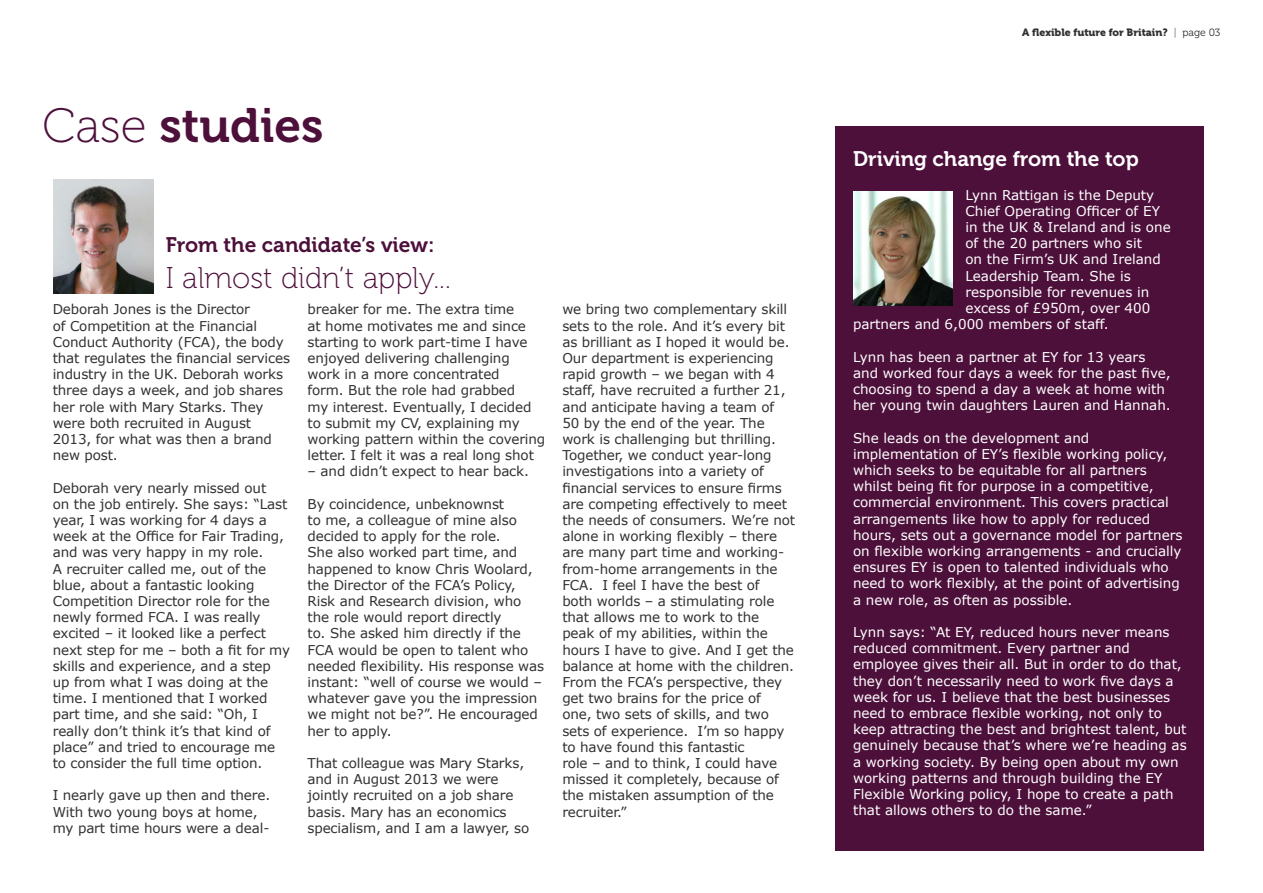
<style>
.page{position:relative;width:1263px;height:893px;background:#fff}
.page>*{position:absolute;margin:0;border:0;box-sizing:border-box;transform-origin:0 0}
.t1{font:48px "Museo 700";color:#4d103b}
.t2{font:30px "Museo 100";color:#4d103b}
.t3{font:21px "Museo 700";color:#4d103b}
.t4{font:21px "Museo 700";color:#fff}
.t5{font:13.5px/16.2px "Verdana";letter-spacing:-.01em;color:#313133}
.t6{font:13.5px/16.2px "Verdana";color:#fff}
.t7{font:10.5px "Museo 900";color:#313133}
.s1{font-family:"Museo 100"}
.s2{font-family:"Museo 300"}
</style>
<div class="page">
<div style="left:836px;top:126px;width:368px;height:724px;background:#4d103b"></div>
<img style="left:53px;top:179px;width:100px;height:114px">
<img style="left:853px;top:191px;width:99px;height:114px">
<h1 class="t1" style="left:43px;top:99px;width:283px"><span class="s1">Case</span> studies</h1>
<h3 class="t3" style="left:166px;top:233px;width:270px">From the candidate’s view:</h3>
<h2 class="t2" style="left:166px;top:262px;width:287px">I almost didn’t apply...</h2>
<p class="t5" style="left:53px;top:301px;width:239px">Deborah Jones is the Director<br>of Competition at the Financial<br>Conduct Authority (FCA), the body that regulates the financial services industry in the UK. Deborah works three days a week, and job shares her role with Mary Starks. They were both recruited in August<br>2013, for what was then a brand new post.</p>
<p class="t5" style="left:53px;top:479px;width:239px">Deborah very nearly missed out<br>on the job entirely. She says: “Last year, I was working for 4 days a week at the Office for Fair Trading, and was very happy in my role.<br>A recruiter called me, out of the blue, about a fantastic looking<br>Competition Director role for the newly formed FCA. I was really excited – it looked like a perfect next step for me – both a fit for my skills and experience, and a step up from what I was doing at the time. I mentioned that I worked part time, and she said: “Oh, I really don’t think it’s that kind of place” and tried to encourage me to consider the full time option.</p>
<p class="t5" style="left:53px;top:787px;width:219px">I nearly gave up then and there.<br>With two young boys at home, my part time hours were a deal-</p>
<p class="t5" style="left:308px;top:301px;width:239px">breaker for me. The extra time<br>at home motivates me and since starting to work part-time I have enjoyed delivering challenging work in a more concentrated<br>form. But the role had grabbed<br>my interest. Eventually, I decided to submit my CV, explaining my working pattern within the covering letter. I felt it was a real long shot</p>
<p class="t5" style="left:308px;top:463px;width:223px">– and didn’t expect to hear back.</p>
<p class="t5" style="left:308px;top:496px;width:238px">By coincidence, unbeknownst<br>to me, a colleague of mine also decided to apply for the role.<br>She also worked part time, and happened to know Chris Woolard, the Director of the FCA’s Policy,<br>Risk and Research division, who the role would report directly<br>to. She asked him directly if the<br>FCA would be open to talent who needed flexibility. His response was instant: “well of course we would – whatever gave you the impression we might not be?”. He encouraged her to apply.</p>
<p class="t5" style="left:308px;top:755px;width:223px">That colleague was Mary Starks, and in August 2013 we were jointly recruited on a job share basis. Mary has an economics specialism, and I am a lawyer, so</p>
<p class="t5" style="left:562px;top:301px;width:234px">we bring two complementary skill sets to the role. And it’s every bit as brilliant as I hoped it would be.<br>Our department is experiencing rapid growth – we began with 4 staff, have recruited a further 21, and anticipate having a team of<br>50 by the end of the year. The work is challenging but thrilling.<br>Together, we conduct year-long investigations into a variety of financial services to ensure firms are competing effectively to meet the needs of consumers. We’re not alone in working flexibly – there are many part time and working&shy;from-home arrangements in the<br>FCA. I feel I have the best of<br>both worlds – a stimulating role that allows me to work to the<br>peak of my abilities, within the hours I have to give. And I get the balance at home with the children.<br>From the FCA’s perspective, they get two brains for the price of<br>one, two sets of skills, and two sets of experience. I’m so happy to have found this fantastic<br>role – and to think, I could have missed it completely, because of the mistaken assumption of the recruiter.”</p>
<p class="t7" style="left:1022px;top:26px;width:200px">A flexible future for Britain? <span class="s1">|</span> <span class="s2">page 03</span></p>
<h3 class="t4" style="left:853px;top:147px;width:287px">Driving change from the top</h3>
<p class="t6" style="left:965px;top:186px;width:190px">Lynn Rattigan is the Deputy</p>
<p class="t6" style="left:965px;top:203px;width:196px">Chief Operating Officer of EY</p>
<p class="t6" style="left:965px;top:219px;width:207px">in the UK &amp; Ireland and is one</p>
<p class="t6" style="left:965px;top:235px;width:178px">of the 20 partners who sit</p>
<p class="t6" style="left:965px;top:251px;width:197px">on the Firm’s UK and Ireland</p>
<p class="t6" style="left:965px;top:267px;width:167px">Leadership Team. She is</p>
<p class="t6" style="left:965px;top:284px;width:185px">responsible for revenues in</p>
<p class="t6" style="left:965px;top:300px;width:186px">excess of £950m, over 400</p>
<p class="t6" style="left:853px;top:316px;width:257px">partners and 6,000 members of staff.</p>
<p class="t6" style="left:853px;top:348px;width:319px">Lynn has been a partner at EY for 13 years and worked four days a week for the past five, choosing to spend a day a week at home with her young twin daughters Lauren and Hannah.</p>
<p class="t6" style="left:853px;top:429px;width:331px">She leads on the development and implementation of EY’s flexible working policy, which seeks to be equitable for all partners whilst being fit for purpose in a competitive, commercial environment. This covers practical arrangements like how to apply for reduced hours, sets out a governance model for partners on flexible working arrangements - and crucially ensures EY is open to talented individuals who need to work flexibly, at the point of advertising a new role, as often as possible.</p>
<p class="t6" style="left:853px;top:624px;width:335px">Lynn says: “At EY, reduced hours never means reduced commitment. Every partner and employee gives their all. But in order to do that, they don’t necessarily need to work five days a week for us. I believe that the best businesses need to embrace flexible working, not only to keep attracting the best and brightest talent, but genuinely because that’s where we’re heading as a working society. By being open about my own working patterns and through building the EY Flexible Working policy, I hope to create a path that allows others to do the same.”</p>
</div>
